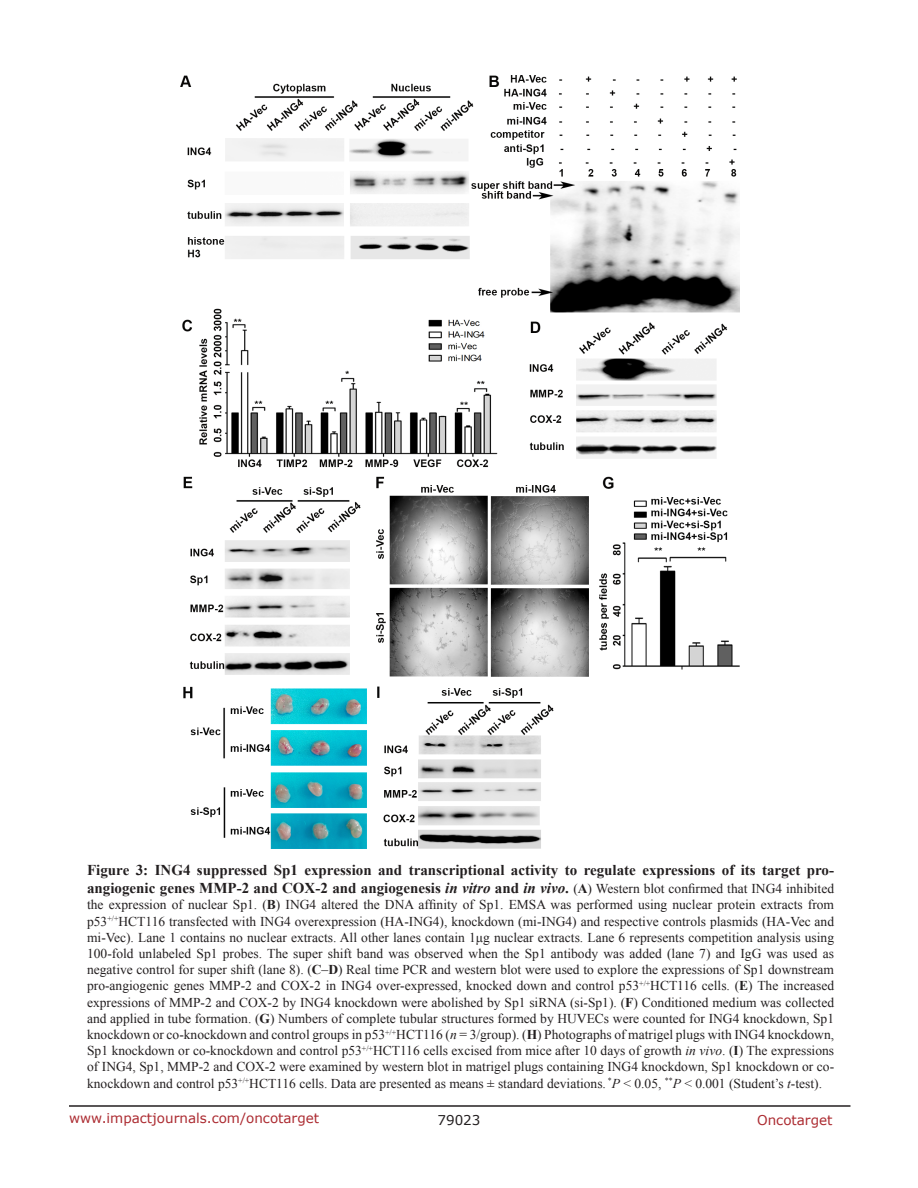
<style>
.page{position:relative;width:918px;height:1188px;background:#fff}
.page>*{position:absolute;margin:0;border:0;box-sizing:border-box;transform-origin:0 0}
.FigureText{font:700 15px/18px "Times New Roman";color:#231f20}
.FigureText-2{font:13.5px/16.2px "Times New Roman";color:#231f20;text-align:justify}
.t1{font:13.5px "Verdana";color:#ac2b31}
.t2{font:13.5px "Verdana";color:#231f20}
.s1{font-style:italic}
.s2{font-weight:400;font-size:13.5px}
.s3{font-size:13.5px}
.s4{font-weight:700}
</style>
<div class="page">
<hr style="left:69px;top:1105px;width:781px;height:2px;background:#231f20">
<img style="left:180px;top:76px;width:559px;height:772px">
<p class="FigureText" style="left:87px;top:861px;width:749px">Figure 3: ING4 suppressed Sp1 expression and transcriptional activity to regulate expressions of its target pro&shy;angiogenic genes MMP-2 and COX-2 and angiogenesis <span class="s1">in vitro</span> and <span class="s1">in vivo</span>. <span class="s2">(</span><span class="s3">A</span><span class="s2">) Western blot confirmed that ING4 inhibited</span></p>
<p class="FigureText-2" style="left:87px;top:897px;width:749px">the expression of nuclear Sp1. (<span class="s4">B</span>) ING4 altered the DNA affinity of Sp1. EMSA was performed using nuclear protein extracts from p53<sup>+/+</sup>HCT116 transfected with ING4 overexpression (HA-ING4), knockdown (mi-ING4) and respective controls plasmids (HA-Vec and mi-Vec). Lane 1 contains no nuclear extracts. All other lanes contain 1μg nuclear extracts. Lane 6 represents competition analysis using 100-fold unlabeled Sp1 probes. The super shift band was observed when the Sp1 antibody was added (lane 7) and IgG was used as negative control for super shift (lane 8). (<span class="s4">C</span>–<span class="s4">D</span>) Real time PCR and western blot were used to explore the expressions of Sp1 downstream pro-angiogenic genes MMP-2 and COX-2 in ING4 over-expressed, knocked down and control p53<sup>+/+</sup>HCT116 cells. (<span class="s4">E</span>) The increased expressions of MMP-2 and COX-2 by ING4 knockdown were abolished by Sp1 siRNA (si-Sp1). (<span class="s4">F</span>) Conditioned medium was collected and applied in tube formation. (<span class="s4">G</span>) Numbers of complete tubular structures formed by HUVECs were counted for ING4 knockdown, Sp1 knockdown or co-knockdown and control groups in p53<sup>+/+</sup>HCT116 (<span class="s1">n</span> = 3/group). (<span class="s4">H</span>) Photographs of matrigel plugs with ING4 knockdown, Sp1 knockdown or co-knockdown and control p53<sup>+/+</sup>HCT116 cells excised from mice after 10 days of growth <span class="s1">in vivo</span>. (<span class="s4">I</span>) The expressions of ING4, Sp1, MMP-2 and COX-2 were examined by western blot in matrigel plugs containing ING4 knockdown, Sp1 knockdown or co&shy;knockdown and control p53<sup>+/+</sup>HCT116 cells. Data are presented as means ± standard deviations. <sup>*</sup><span class="s1">P</span> &lt; 0.05, <sup>**</sup><span class="s1">P</span> &lt; 0.001 (Student’s <span class="s1">t</span>-test).</p>
<p class="t1" style="left:69px;top:1109px;width:252px">www.impactjournals.com/oncotarget</p>
<p class="t2" style="left:438px;top:1111px;width:44px">79023</p>
<p class="t1" style="left:757px;top:1111px;width:77px">Oncotarget</p>
</div>
